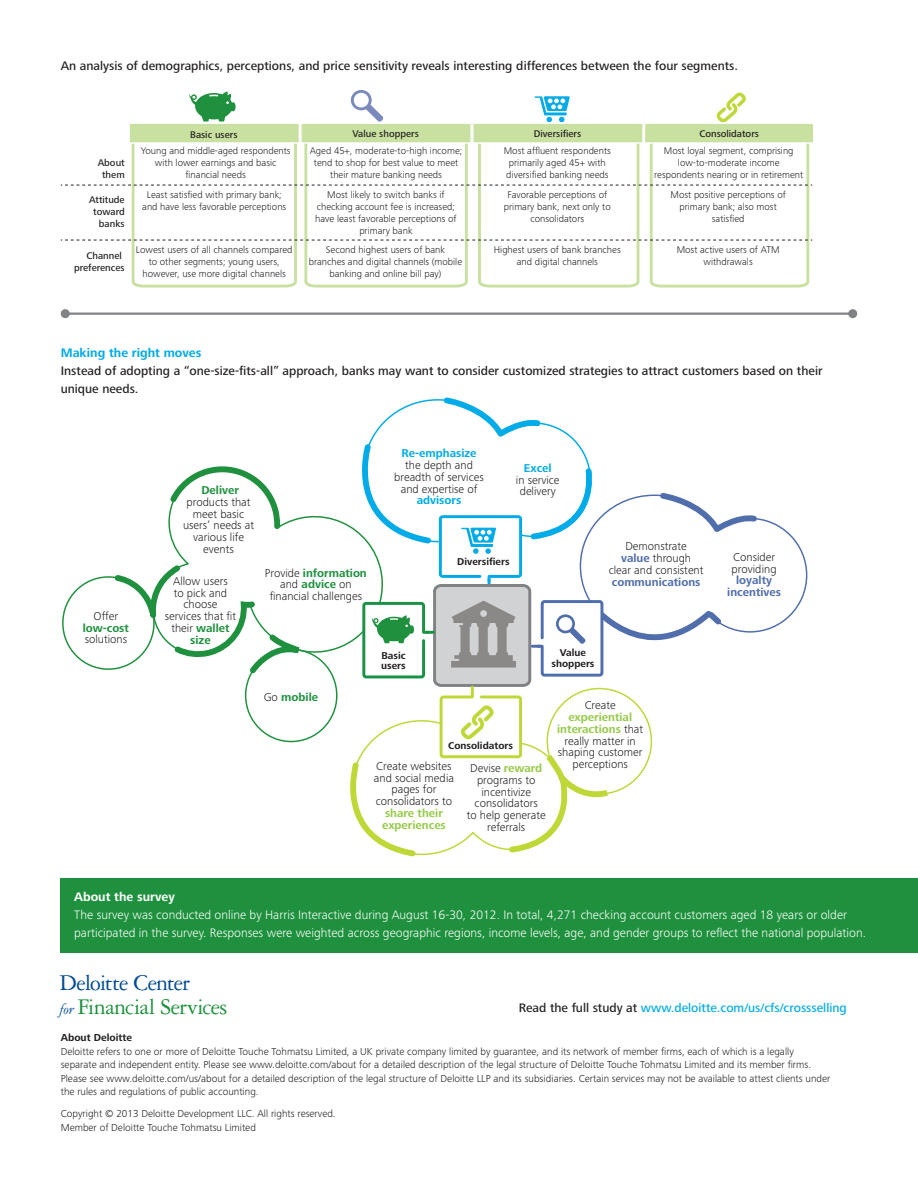
<style>
.page{position:relative;width:918px;height:1188px;background:#fff}
.page>*{position:absolute;margin:0;border:0;box-sizing:border-box;transform-origin:0 0}
.t1{font:24px/24px "Garamond 3 LT Std";letter-spacing:-.035em;color:#1f913e}
.Body_styles_Body_cop{font:300 12.75px/18px "Frutiger Next Pro";color:#fff}
.Subhead_styles_C_Sub{font:500 12.75px/18px "Frutiger Next Pro";color:#231f20}
.Body_styles_Body_cop-2{font:500 12.75px "Frutiger Next Pro";color:#00abe7}
.Subhead_styles_B_Sub{font:700 12.75px "Frutiger Next Pro";color:#00abe7}
.Body_styles_Body_cop-3{font:700 12.75px "Frutiger Next Pro";color:#fff}
.t2{font:300 11.7px/11.7px "Frutiger Next Pro";color:#231f20;text-align:center}
.t3{font:700 11.7px "Frutiger Next Pro";color:#1f913e}
.Caption_styles_Capti{font:300 10.5px/13.5px "Frutiger Next Pro";color:#231f20}
.Caption_styles_Capti-2{font:700 10.5px "Frutiger Next Pro";color:#231f20}
.t4{font:700 10.35px/10.4px "Frutiger Next Pro";color:#231f20}
.t5{font:300 10.05px/12px "Frutiger Next Pro";color:#231f20;text-align:center}
.t6{font:500 10.05px/12px "Frutiger Next Pro";color:#231f20;text-align:right}
.s1{font-weight:700;color:#1f913e}
.s2{font-weight:700;color:#00abe7}
.s3{font-weight:700;color:#516eac}
.s4{font-weight:300;color:#231f20}
.s5{font-weight:700;color:#97ca49}
.s6{color:#014a94}
.s7{font-style:italic;font-size:15.9px;color:#014a94}
.s8{color:#231f20}
</style>
<div class="page">
<hr style="left:65px;top:313px;width:788px;height:2px;background:#808285">
<div style="left:61px;top:309px;width:9px;height:9px;background:#808285;border-radius:50%"></div>
<div style="left:848px;top:309px;width:9px;height:9px;background:#808285;border-radius:50%"></div>
<div style="left:440px;top:696px;width:82px;height:62px;background:#fff;border:3px solid #c0d738;border-radius:2px"></div>
<svg style="left:112px;top:398px;width:696px;height:296px"></svg>
<svg style="left:334px;top:705px;width:280px;height:152px"></svg>
<div style="left:61px;top:878px;width:857px;height:75px;background:#1f913e"></div>
<svg style="left:61px;top:90px;width:752px;height:198px"></svg>
<p class="Subhead_styles_C_Sub" style="left:61px;top:57px;width:679px">An analysis of demographics, perceptions, and price sensitivity reveals interesting differences between the four segments.</p>
<p class="t6" style="left:98px;top:157px;width:29px;text-align:center">About them</p>
<p class="t6" style="left:89px;top:194px;width:37px">Attitude toward banks</p>
<p class="t6" style="left:74px;top:250px;width:52px">Channel preferences</p>
<p class="t6" style="left:190px;top:128px;width:49px">Basic users</p>
<p class="t6" style="left:352px;top:128px;width:68px">Value shoppers</p>
<p class="t6" style="left:534px;top:128px;width:49px">Diversifiers</p>
<p class="t6" style="left:699px;top:128px;width:61px">Consolidators</p>
<p class="t5" style="left:141px;top:145px;width:152px">Young and middle-aged respondents with lower earnings and basic financial needs</p>
<p class="t5" style="left:310px;top:145px;width:154px">Aged 45+, moderate-to-high income; tend to shop for best value to meet their mature banking needs</p>
<p class="t5" style="left:504px;top:145px;width:109px;text-align:left">Most affluent respondents primarily aged 45+ with diversified banking needs</p>
<p class="t5" style="left:654px;top:145px;width:150px">Most loyal segment, comprising low-to-moderate income respondents nearing or in retirement</p>
<p class="t5" style="left:142px;top:189px;width:146px">Least satisfied with primary bank; and have less favorable perceptions</p>
<p class="t5" style="left:315px;top:189px;width:143px">Most likely to switch banks if checking account fee is increased; have least favorable perceptions of primary bank</p>
<p class="t5" style="left:504px;top:189px;width:108px">Favorable perceptions of primary bank, next only to consolidators</p>
<p class="t5" style="left:671px;top:189px;width:117px">Most positive perceptions of primary bank; also most satisfied</p>
<p class="t5" style="left:136px;top:244px;width:158px">Lowest users of all channels compared to other segments; young users, however, use more digital channels</p>
<p class="t5" style="left:309px;top:244px;width:155px">Second highest users of bank branches and digital channels (mobile banking and online bill pay)</p>
<p class="t5" style="left:494px;top:244px;width:128px">Highest users of bank branches and digital channels</p>
<p class="t5" style="left:677px;top:244px;width:104px">Most active users of ATM withdrawals</p>
<p class="Subhead_styles_B_Sub" style="left:61px;top:345px;width:142px">Making the right moves</p>
<p class="Subhead_styles_C_Sub" style="left:61px;top:362px;width:763px">Instead of adopting a “one-size-fits-all” approach, banks may want to consider customized strategies to attract customers based on their unique needs.</p>
<p class="t2" style="left:83px;top:610px;width:48px">Offer <span class="s1">low-cost </span>solutions</p>
<p class="t2" style="left:183px;top:484px;width:72px"><span class="s1">Deliver </span>products that meet basic users’ needs at various life events</p>
<p class="t2" style="left:165px;top:575px;width:73px">Allow users<br>to pick and choose services that fit their <span class="s1">wallet size</span></p>
<p class="t2" style="left:265px;top:567px;width:103px">Provide <span class="s1">information </span>and <span class="s1">advice</span> on financial challenges</p>
<p class="t2" style="left:394px;top:447px;width:91px"><span class="s2">Re-emphasize </span>the depth and breadth of services and expertise of <span class="s2">advisors</span></p>
<p class="t2" style="left:516px;top:462px;width:45px"><span class="s2">Excel<br></span>in service delivery</p>
<p class="t4" style="left:457px;top:557px;width:54px">Diversifiers</p>
<p class="t2" style="left:609px;top:541px;width:96px">Demonstrate<br><span class="s3">value</span> through clear and consistent <span class="s3">communications</span></p>
<p class="t2" style="left:727px;top:551px;width:55px">Consider providing <span class="s3">loyalty incentives</span></p>
<p class="t3" style="left:264px;top:690px;width:56px"><span class="s4">Go</span> mobile</p>
<p class="t4" style="left:381px;top:650px;width:26px">Basic users</p>
<p class="t4" style="left:552px;top:648px;width:45px;text-align:center">Value shoppers</p>
<p class="t2" style="left:557px;top:699px;width:88px">Create <span class="s5">experiential interactions</span> that really matter in shaping customer</p>
<p class="t4" style="left:448px;top:741px;width:66px">Consolidators</p>
<p class="t2" style="left:376px;top:760px;width:77px">Create websites</p>
<p class="t2" style="left:573px;top:758px;width:57px">perceptions</p>
<p class="t2" style="left:374px;top:772px;width:82px">and social media pages for consolidators to <span class="s5">share their experiences</span></p>
<p class="t2" style="left:467px;top:762px;width:80px">Devise <span class="s5">reward </span>programs to incentivize consolidators<br>to help generate referrals</p>
<p class="Body_styles_Body_cop-3" style="left:74px;top:889px;width:102px">About the survey</p>
<p class="Body_styles_Body_cop" style="left:74px;top:906px;width:793px">The survey was conducted online by Harris Interactive during August 16-30, 2012. In total, 4,271 checking account customers aged 18 years or older participated in the survey. Responses were weighted across geographic regions, income levels, age, and gender groups to reflect the national population.</p>
<p class="t1" style="left:60px;top:971px;width:169px"><span class="s6">Deloitte Center<br></span><span class="s7">for</span> Financial Services</p>
<p class="Body_styles_Body_cop-2" style="left:519px;top:1000px;width:330px"><span class="s8">Read the full study at</span> www.deloitte.com/us/cfs/crossselling</p>
<p class="Caption_styles_Capti-2" style="left:61px;top:1032px;width:73px">About Deloitte</p>
<p class="Caption_styles_Capti" style="left:61px;top:1044px;width:771px">Deloitte refers to one or more of Deloitte Touche Tohmatsu Limited, a UK private company limited by guarantee, and its network of member firms, each of which is a legally separate and independent entity. Please see www.deloitte.com/about for a detailed description of the legal structure of Deloitte Touche Tohmatsu Limited and its member firms.<br>Please see www.deloitte.com/us/about for a detailed description of the legal structure of Deloitte LLP and its subsidiaries. Certain services may not be available to attest clients under the rules and regulations of public accounting.</p>
<p class="Caption_styles_Capti" style="left:61px;top:1107px;width:277px">Copyright © 2013 Deloitte Development LLC. All rights reserved.</p>
<p class="Caption_styles_Capti" style="left:61px;top:1120px;width:197px">Member of Deloitte Touche Tohmatsu Limited</p>
</div>
